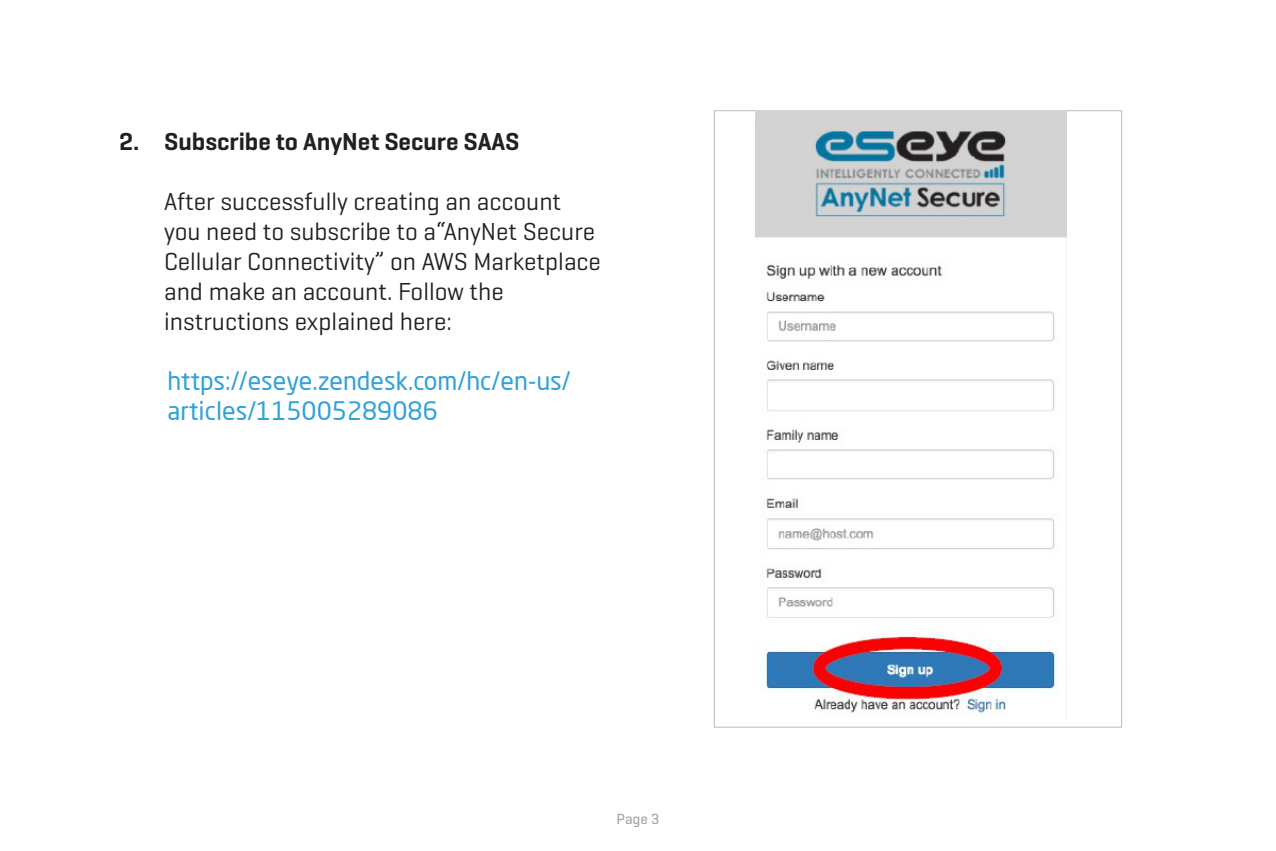
<style>
.page{position:relative;width:1276px;height:851px;background:#fff}
.page>*{position:absolute;margin:0;border:0;box-sizing:border-box;transform-origin:0 0}
.t1{font:25px/30px "Geogrotesque";color:#231f20}
.t2{font:25px/30px "Neo Sans Pro";color:#32a1da}
.t3{font:600 25px "Geogrotesque";color:#231f20}
.t4{font:500 15px "Geogrotesque";color:#a8a9ad}
</style>
<div class="page">
<img style="left:755px;top:110px;width:311px;height:605px">
<p class="t3" style="left:119px;top:131px;width:402px">2. Subscribe to AnyNet Secure SAAS</p>
<p class="t1" style="left:164px;top:189px;width:438px">After successfully creating an account you need to subscribe to a“AnyNet Secure Cellular Connectivity” on AWS Marketplace and make an account. Follow the instructions explained here:</p>
<p class="t2" style="left:167px;top:368px;width:405px">https://eseye.zendesk.com/hc/en-us/ articles/115005289086</p>
<p class="t4" style="left:616px;top:813px;width:44px">Page 3</p>
</div>
